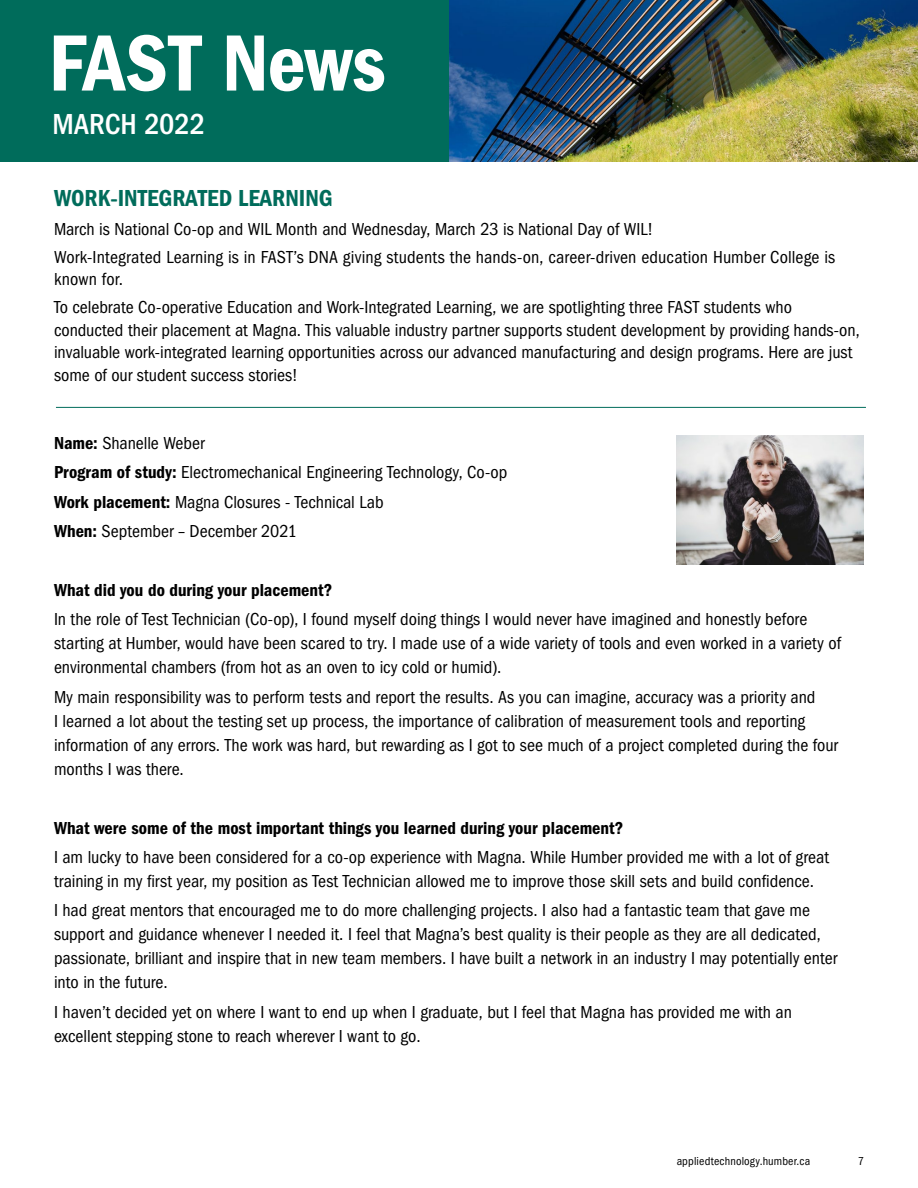
<style>
.page{position:relative;width:918px;height:1188px;background:#fff}
.page>*{position:absolute;margin:0;border:0;box-sizing:border-box;transform-origin:0 0}
.t1{font:82.5px "ITC Franklin Gothic Std Dm Cd";letter-spacing:-.005em;color:#fff}
.t2{font:500 condensed 30px "ITC Franklin Gothic Std";color:#fff}
.p_body{font:24px "ITC Franklin Gothic Std Dm Cd";color:#006c5b}
.p_body-2{font:condensed 18px/24px "ITC Franklin Gothic Std";color:#000}
.p_body-3{font:18px "ITC Franklin Gothic Std Dm Cd";color:#000}
.h1_title{font:condensed 12px "ITC Franklin Gothic Std";letter-spacing:.01em;color:#000}
.s1{font-family:"Calibri";font-weight:700}
.s2{font-family:"ITC Franklin Gothic Std Dm Cd";font-stretch:normal}
</style>
<div class="page">
<img style="left:449px;top:0;width:469px;height:162px">
<div style="left:0;top:0;width:449px;height:162px;background:#006c5b"></div>
<img style="left:677px;top:436px;width:187px;height:128px">
<hr style="left:56px;top:407px;width:810px;height:1px;background:#006c5b">
<h1 class="t1" style="left:49px;top:16px;width:339px">FAST News</h1>
<h2 class="t2" style="left:52px;top:107px;width:154px">MARCH 2022</h2>
<p class="p_body" style="left:54px;top:184px;width:280px">WORK<span class="s1">-</span>INTEGRATED LEARNING</p>
<p class="p_body-2" style="left:54px;top:215px;width:783px;line-height:27.9px">March is National Co-op and WIL Month and Wednesday, March 23 is National Day of WIL!<br>Work-Integrated Learning is in FAST’s DNA giving students the hands-on, career-driven education Humber College is</p>
<p class="p_body-2" style="left:54px;top:266px;width:740px;line-height:27.9px">known for.<br>To celebrate Co-operative Education and Work-Integrated Learning, we are spotlighting three FAST students who</p>
<p class="p_body-2" style="left:54px;top:319px;width:807px;line-height:22.5px">conducted their placement at Magna. This valuable industry partner supports student development by providing hands-on, invaluable work-integrated learning opportunities across our advanced manufacturing and design programs. Here are just some of our student success stories!</p>
<p class="p_body-2" style="left:54px;top:431px;width:152px"><span class="s2">Name:</span> Shanelle Weber</p>
<p class="p_body-2" style="left:54px;top:461px;width:455px"><span class="s2">Program of study:</span> Electromechanical Engineering Technology, Co-op</p>
<p class="p_body-2" style="left:54px;top:490px;width:331px"><span class="s2">Work placement:</span> Magna Closures - Technical Lab</p>
<p class="p_body-2" style="left:54px;top:519px;width:244px"><span class="s2">When:</span> September – December 2021</p>
<p class="p_body-3" style="left:54px;top:580px;width:280px">What did you do during your placement?</p>
<p class="p_body-2" style="left:54px;top:608px;width:789px">In the role of Test Technician (Co-op), I found myself doing things I would never have imagined and honestly before starting at Humber, would have been scared to try. I made use of a wide variety of tools and even worked in a variety of environmental chambers (from hot as an oven to icy cold or humid).</p>
<p class="p_body-2" style="left:54px;top:685px;width:786px">My main responsibility was to perform tests and report the results. As you can imagine, accuracy was a priority and<br>I learned a lot about the testing set up process, the importance of calibration of measurement tools and reporting information of any errors. The work was hard, but rewarding as I got to see much of a project completed during the four months I was there.</p>
<p class="p_body-2" style="left:54px;top:813px;width:777px;line-height:29.4px"><span class="s2">What were some of the most important things you learned during your placement?<br></span>I am lucky to have been considered for a co-op experience with Magna. While Humber provided me with a lot of great</p>
<p class="p_body-2" style="left:54px;top:866px;width:762px;line-height:29.4px">training in my first year, my position as Test Technician allowed me to improve those skill sets and build confidence.<br>I had great mentors that encouraged me to do more challenging projects. I also had a fantastic team that gave me</p>
<p class="p_body-2" style="left:54px;top:923px;width:785px">support and guidance whenever I needed it. I feel that Magna’s best quality is their people as they are all dedicated, passionate, brilliant and inspire that in new team members. I have built a network in an industry I may potentially enter into in the future.</p>
<p class="p_body-2" style="left:54px;top:1000px;width:740px">I haven’t decided yet on where I want to end up when I graduate, but I feel that Magna has provided me with an excellent stepping stone to reach wherever I want to go.</p>
<p class="h1_title" style="left:677px;top:1154px;width:135px">appliedtechnology.humber.ca</p>
<p class="h1_title" style="left:858px;top:1154px;width:8px">7</p>
</div>
